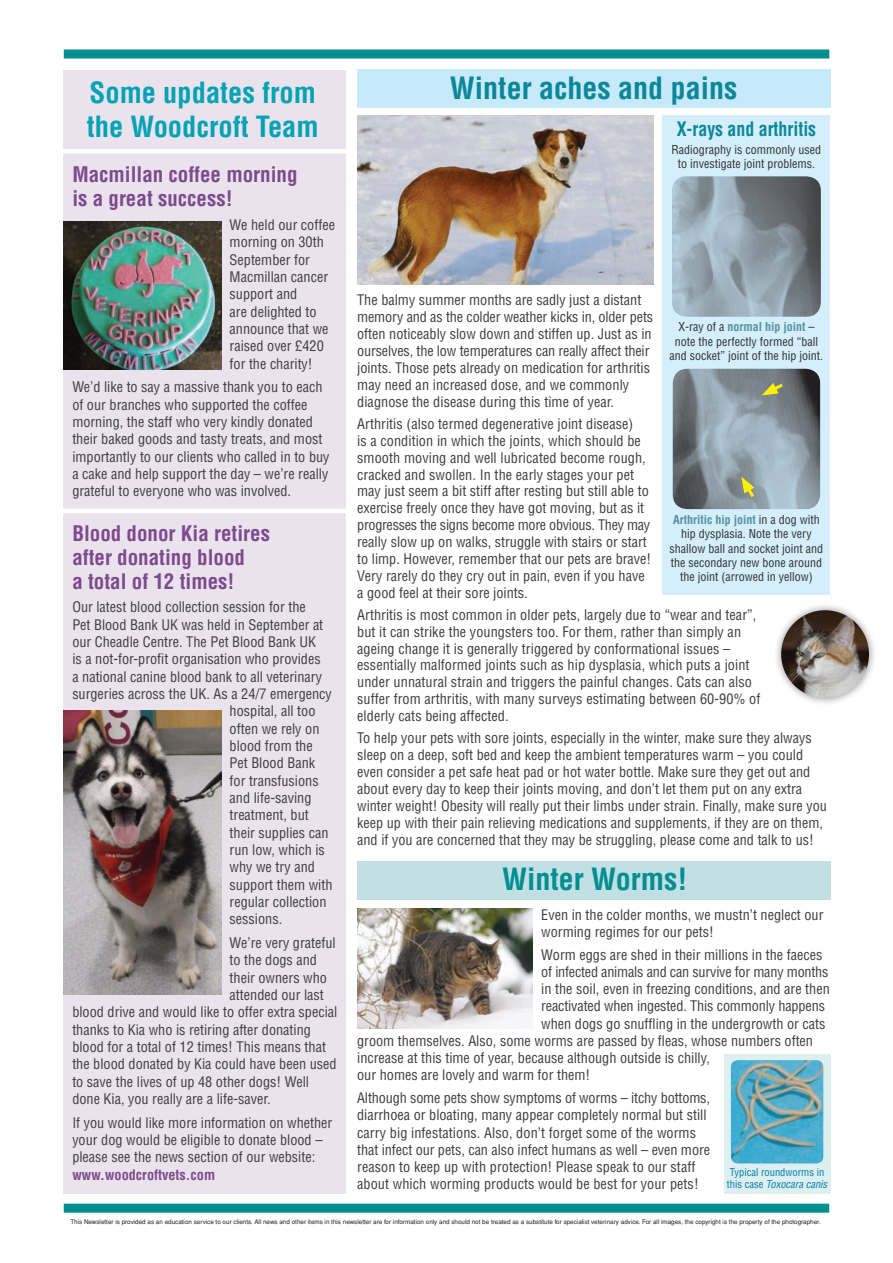
<style>
.page{position:relative;width:893px;height:1263px;background:#fff}
.page>*{position:absolute;margin:0;border:0;box-sizing:border-box;transform-origin:0 0}
.t1{font:700 condensed 30px "Helvetica";color:#0b8799}
.t2{font:700 condensed 30px "Helvetica";color:#008e91}
.t3{font:700 condensed 28.5px/34.2px "Helvetica";color:#00a3b5}
.t4{font:700 condensed 21px/24px "Helvetica";color:#7d4b8d}
.t5{font:700 condensed 19.5px "Helvetica";color:#0b8799;scale:.91 1}
.t6{font:condensed 14.25px/16.8px "Helvetica";color:#3e3e3f}
.t7{font:condensed 12px/14.4px "Helvetica";color:#312f30;text-align:center}
.t8{font:condensed 10.5px/12.6px "Helvetica";color:#007bb0}
.t9{font:6.3px "Helvetica";color:#231f20}
.s1{font-weight:700;color:#7d4b8d}
.s2{font-weight:700;color:#54919d}
.s3{font-style:italic}
.s4{font-style:inherit}
</style>
<div class="page">
<div style="left:64px;top:50px;width:765px;height:9px;background:#008e91"></div>
<div style="left:64px;top:1204px;width:765px;height:9px;background:#008e91"></div>
<div style="left:357px;top:70px;width:473px;height:38px;background:#c6eafa"></div>
<div style="left:357px;top:861px;width:473px;height:38px;background:#c2e0e3"></div>
<div style="left:64px;top:70px;width:282px;height:1124px;background:#eae3ed"></div>
<div style="left:663px;top:115px;width:167px;height:479px;background:#d4effb"></div>
<img style="left:673px;top:369px;width:147px;height:140px">
<svg style="left:762px;top:382px;width:23px;height:13px"></svg>
<svg style="left:741px;top:477px;width:15px;height:22px"></svg>
<img style="left:672px;top:176px;width:149px;height:141px">
<img style="left:357px;top:115px;width:296px;height:169px">
<div style="left:773px;top:602px;width:104px;height:104px;background:#231f20;opacity:.5"></div>
<img style="left:781px;top:610px;width:88px;height:88px;border-radius:44px">
<img style="left:357px;top:909px;width:176px;height:119px">
<div style="left:724px;top:1054px;width:106px;height:140px;background:#deeff0"></div>
<img style="left:731px;top:1060px;width:92px;height:103px">
<img style="left:64px;top:222px;width:157px;height:147px">
<img style="left:64px;top:711px;width:157px;height:284px">
<hr style="left:54px;top:509px;width:292px;height:4px;background:#fff">
<div style="left:54px;top:149px;width:292px;height:5px;background:#fff"></div>
<p class="t3" style="left:87px;top:75px;width:233px">Some updates from the Woodcroft Team</p>
<p class="t4" style="left:72px;top:162px;width:227px">Macmillan coffee morning is a great success!</p>
<p class="t6" style="left:230px;top:216px;width:107px;line-height:17.4px">We held our coffee morning on 30th<br>September for<br>Macmillan cancer support and<br>are delighted to announce that we raised over £420 for the charity!</p>
<p class="t6" style="left:72px;top:378px;width:259px;line-height:17.4px">We’d like to say a massive thank you to each of our branches who supported the coffee morning, the staff who very kindly donated their baked goods and tasty treats, and most importantly to our clients who called in to buy a cake and help support the day – we’re really grateful to everyone who was involved.</p>
<p class="t4" style="left:72px;top:521px;width:199px">Blood donor Kia retires after donating blood<br>a total of 12 times!</p>
<p class="t6" style="left:72px;top:599px;width:235px">Our latest blood collection session for the</p>
<p class="t6" style="left:72px;top:616px;width:252px">Pet Blood Bank UK was held in September at</p>
<p class="t6" style="left:72px;top:633px;width:245px">our Cheadle Centre. The Pet Blood Bank UK</p>
<p class="t6" style="left:72px;top:651px;width:250px">is a not-for-profit organisation who provides</p>
<p class="t6" style="left:72px;top:668px;width:251px">a national canine blood bank to all veterinary</p>
<p class="t6" style="left:72px;top:685px;width:261px">surgeries across the UK. As a 24/7 emergency</p>
<p class="t6" style="left:230px;top:703px;width:87px">hospital, all too</p>
<p class="t6" style="left:230px;top:720px;width:91px">often we rely on</p>
<p class="t6" style="left:230px;top:737px;width:85px">blood from the</p>
<p class="t6" style="left:230px;top:754px;width:87px">Pet Blood Bank</p>
<p class="t6" style="left:230px;top:772px;width:91px">for transfusions</p>
<p class="t6" style="left:230px;top:789px;width:83px">and life-saving</p>
<p class="t6" style="left:230px;top:806px;width:81px">treatment, but</p>
<p class="t6" style="left:230px;top:824px;width:100px">their supplies can</p>
<p class="t6" style="left:230px;top:841px;width:97px">run low, which is</p>
<p class="t6" style="left:230px;top:858px;width:87px">why we try and</p>
<p class="t6" style="left:230px;top:876px;width:104px">support them with</p>
<p class="t6" style="left:230px;top:893px;width:98px">regular collection</p>
<p class="t6" style="left:230px;top:910px;width:54px">sessions.</p>
<p class="t6" style="left:230px;top:934px;width:108px">We’re very grateful</p>
<p class="t6" style="left:230px;top:951px;width:89px">to the dogs and</p>
<p class="t6" style="left:230px;top:969px;width:99px">their owners who</p>
<p class="t6" style="left:230px;top:986px;width:96px">attended our last</p>
<p class="t6" style="left:72px;top:1003px;width:266px">blood drive and would like to offer extra special</p>
<p class="t6" style="left:72px;top:1021px;width:240px">thanks to Kia who is retiring after donating</p>
<p class="t6" style="left:72px;top:1038px;width:255px">blood for a total of 12 times! This means that</p>
<p class="t6" style="left:72px;top:1055px;width:266px">the blood donated by Kia could have been used</p>
<p class="t6" style="left:72px;top:1073px;width:238px">to save the lives of up 48 other dogs! Well</p>
<p class="t6" style="left:72px;top:1090px;width:200px">done Kia, you really are a life-saver.</p>
<p class="t6" style="left:72px;top:1113px;width:262px;line-height:17.4px">If you would like more information on whether your dog would be eligible to donate blood – please see the news section of our website: <span class="s1">www.woodcroftvets.com</span></p>
<p class="t1" style="left:450px;top:70px;width:289px">Winter aches and pains</p>
<p class="t5" style="left:677px;top:118px;width:155px">X-rays and arthritis</p>
<p class="t7" style="left:672px;top:142px;width:151px">Radiography is commonly used to investigate joint problems.</p>
<p class="t6" style="left:357px;top:292px;width:297px">The balmy summer months are sadly just a distant memory and as the colder weather kicks in, older pets often noticeably slow down and stiffen up. Just as in ourselves, the low temperatures can really affect their joints. Those pets already on medication for arthritis may need an increased dose, and we commonly diagnose the disease during this time of year.</p>
<p class="t6" style="left:357px;top:415px;width:296px">Arthritis (also termed degenerative joint disease)<br>is a condition in which the joints, which should be smooth moving and well lubricated become rough, cracked and swollen. In the early stages your pet may just seem a bit stiff after resting but still able to exercise freely once they have got moving, but as it progresses the signs become more obvious. They may really slow up on walks, struggle with stairs or start to limp. However, remember that our pets are brave!<br>Very rarely do they cry out in pain, even if you have a good feel at their sore joints.</p>
<p class="t6" style="left:357px;top:606px;width:405px">Arthritis is most common in older pets, largely due to “wear and tear”, but it can strike the youngsters too. For them, rather than simply an ageing change it is generally triggered by conformational issues – essentially malformed joints such as hip dysplasia, which puts a joint under unnatural strain and triggers the painful changes. Cats can also suffer from arthritis, with many surveys estimating between 60-90% of elderly cats being affected.</p>
<p class="t6" style="left:357px;top:729px;width:471px">To help your pets with sore joints, especially in the winter, make sure they always sleep on a deep, soft bed and keep the ambient temperatures warm – you could even consider a pet safe heat pad or hot water bottle. Make sure they get out and about every day to keep their joints moving, and don’t let them put on any extra winter weight! Obesity will really put their limbs under strain. Finally, make sure you keep up with their pain relieving medications and supplements, if they are on them, and if you are concerned that they may be struggling, please come and talk to us!</p>
<p class="t7" style="left:670px;top:319px;width:155px">X-ray of a <span class="s2">normal hip joint</span> – note the perfectly formed “ball and socket” joint of the hip joint.</p>
<p class="t7" style="left:670px;top:512px;width:155px"><span class="s2">Arthritic hip joint</span> in a dog with hip dysplasia. Note the very shallow ball and socket joint and the secondary new bone around the joint (arrowed in yellow)</p>
<p class="t2" style="left:502px;top:861px;width:187px">Winter Worms!</p>
<p class="t6" style="left:541px;top:905px;width:284px">Even in the colder months, we mustn’t neglect our worming regimes for our pets!</p>
<p class="t6" style="left:541px;top:946px;width:283px">Worm eggs are shed in their millions in the faeces</p>
<p class="t6" style="left:541px;top:963px;width:289px">of infected animals and can survive for many months</p>
<p class="t6" style="left:541px;top:980px;width:290px">in the soil, even in freezing conditions, and are then</p>
<p class="t6" style="left:541px;top:997px;width:285px">reactivated when ingested. This commonly happens</p>
<p class="t6" style="left:541px;top:1015px;width:286px">when dogs go snuffling in the undergrowth or cats</p>
<p class="t6" style="left:357px;top:1032px;width:457px">groom themselves. Also, some worms are passed by fleas, whose numbers often</p>
<p class="t6" style="left:357px;top:1049px;width:354px">increase at this time of year, because although outside is chilly,</p>
<p class="t6" style="left:357px;top:1066px;width:235px">our homes are lovely and warm for them!</p>
<p class="t6" style="left:357px;top:1089px;width:354px">Although some pets show symptoms of worms – itchy bottoms, diarrhoea or bloating, many appear completely normal but still carry big infestations. Also, don’t forget some of the worms that infect our pets, can also infect humans as well – even more reason to keep up with protection! Please speak to our staff about which worming products would be best for your pets!</p>
<p class="t8" style="left:727px;top:1165px;width:102px">Typical roundworms in this case <span class="s3">Toxocara canis</span></p>
<p class="t9" style="left:70px;top:1218px;width:752px"><span class="s4">T</span>his Newsletter is provided as an education service to our clients. All news and other items in this newsletter are for information only and should not be treated as a substitute for specialist veterinary advice. For all images, the copyright is the property of the photographer.</p>
</div>
